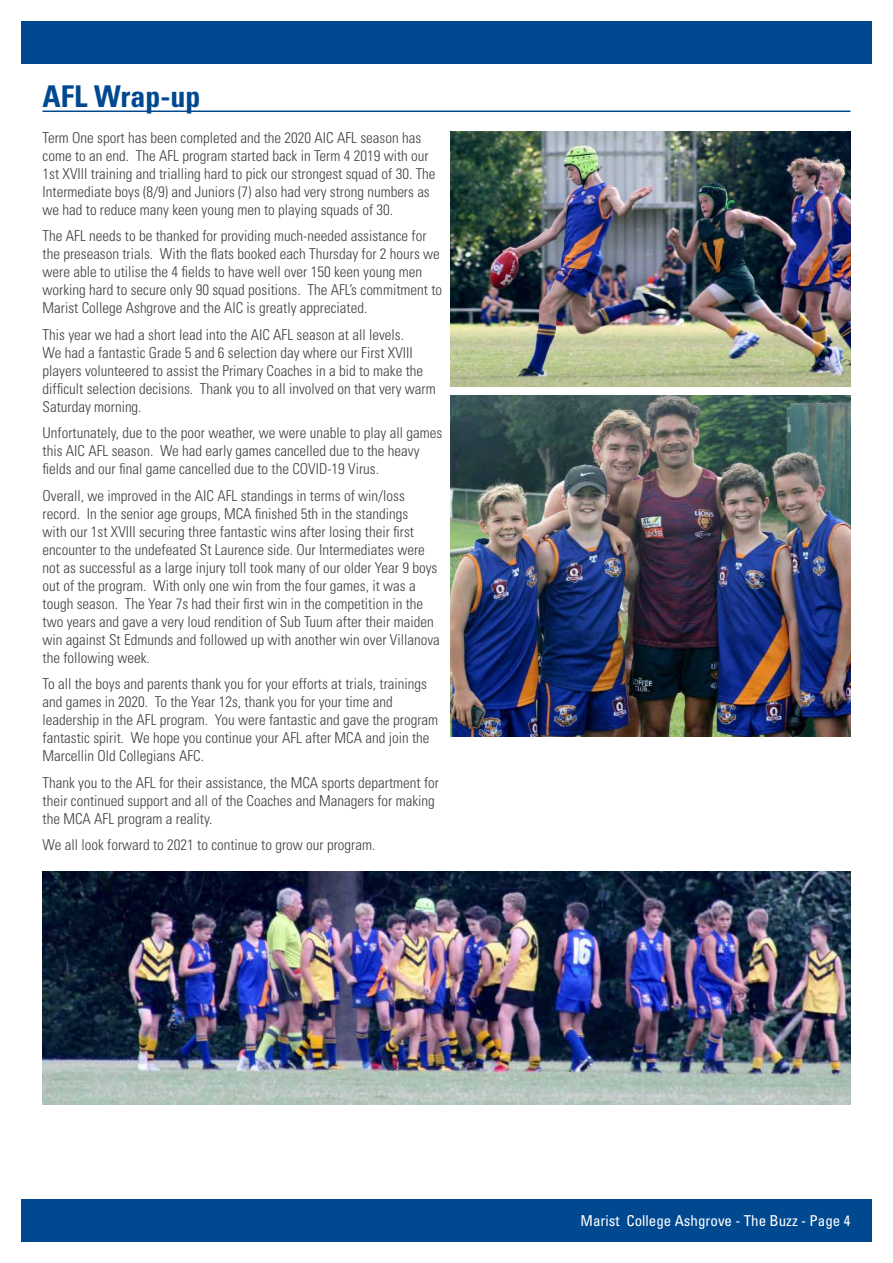
<style>
.page{position:relative;width:893px;height:1263px;background:#fff}
.page>*{position:absolute;margin:0;border:0;box-sizing:border-box;transform-origin:0 0}
.t1{font:700 condensed 30px "Univers LT Std";color:#004990}
.t2{font:300 condensed 15px/18px "Univers LT Std";color:#414042}
.t3{font:condensed 15px "Univers LT Std";color:#fff}
</style>
<div class="page">
<div style="left:21px;top:1199px;width:851px;height:43px;background:#004990"></div>
<div style="left:21px;top:21px;width:851px;height:43px;background:#004990"></div>
<hr style="left:43px;top:111px;width:807px;height:1px;background:#004990">
<img style="left:451px;top:132px;width:399px;height:255px">
<img style="left:451px;top:395px;width:399px;height:341px">
<img style="left:43px;top:871px;width:807px;height:233px">
<h1 class="t1" style="left:43px;top:78px;width:159px">AFL Wrap-up</h1>
<p class="t2" style="left:43px;top:128px;width:395px">Term One sport has been completed and the 2020 AIC AFL season has come to an end. The AFL program started back in Term 4 2019 with our 1st XVIII training and trialling hard to pick our strongest squad of 30. The Intermediate boys (8/9) and Juniors (7) also had very strong numbers as we had to reduce many keen young men to playing squads of 30.</p>
<p class="t2" style="left:43px;top:227px;width:401px">The AFL needs to be thanked for providing much-needed assistance for the preseason trials. With the flats booked each Thursday for 2 hours we were able to utilise the 4 fields to have well over 150 keen young men working hard to secure only 90 squad positions. The AFL’s commitment to Marist College Ashgrove and the AIC is greatly appreciated.</p>
<p class="t2" style="left:43px;top:325px;width:395px">This year we had a short lead into the AIC AFL season at all levels.<br>We had a fantastic Grade 5 and 6 selection day where our First XVIII players volunteered to assist the Primary Coaches in a bid to make the difficult selection decisions. Thank you to all involved on that very warm Saturday morning.</p>
<p class="t2" style="left:43px;top:424px;width:401px">Unfortunately, due to the poor weather, we were unable to play all games this AIC AFL season. We had early games cancelled due to the heavy fields and our final game cancelled due to the COVID-19 Virus.</p>
<p class="t2" style="left:43px;top:486px;width:399px">Overall, we improved in the AIC AFL standings in terms of win/loss record. In the senior age groups, MCA finished 5th in the standings<br>with our 1st XVIII securing three fantastic wins after losing their first encounter to the undefeated St Laurence side. Our Intermediates were not as successful as a large injury toll took many of our older Year 9 boys out of the program. With only one win from the four games, it was a tough season. The Year 7s had their first win in the competition in the two years and gave a very loud rendition of Sub Tuum after their maiden win against St Edmunds and followed up with another win over Villanova the following week.</p>
<p class="t2" style="left:43px;top:675px;width:397px">To all the boys and parents thank you for your efforts at trials, trainings and games in 2020. To the Year 12s, thank you for your time and leadership in the AFL program. You were fantastic and gave the program fantastic spirit. We hope you continue your AFL after MCA and join the Marcellin Old Collegians AFC.</p>
<p class="t2" style="left:43px;top:773px;width:398px">Thank you to the AFL for their assistance, the MCA sports department for their continued support and all of the Coaches and Managers for making the MCA AFL program a reality.</p>
<p class="t2" style="left:43px;top:836px;width:334px">We all look forward to 2021 to continue to grow our program.</p>
<p class="t3" style="left:580px;top:1211px;width:271px">Marist College Ashgrove - The Buzz - Page 4</p>
</div>
